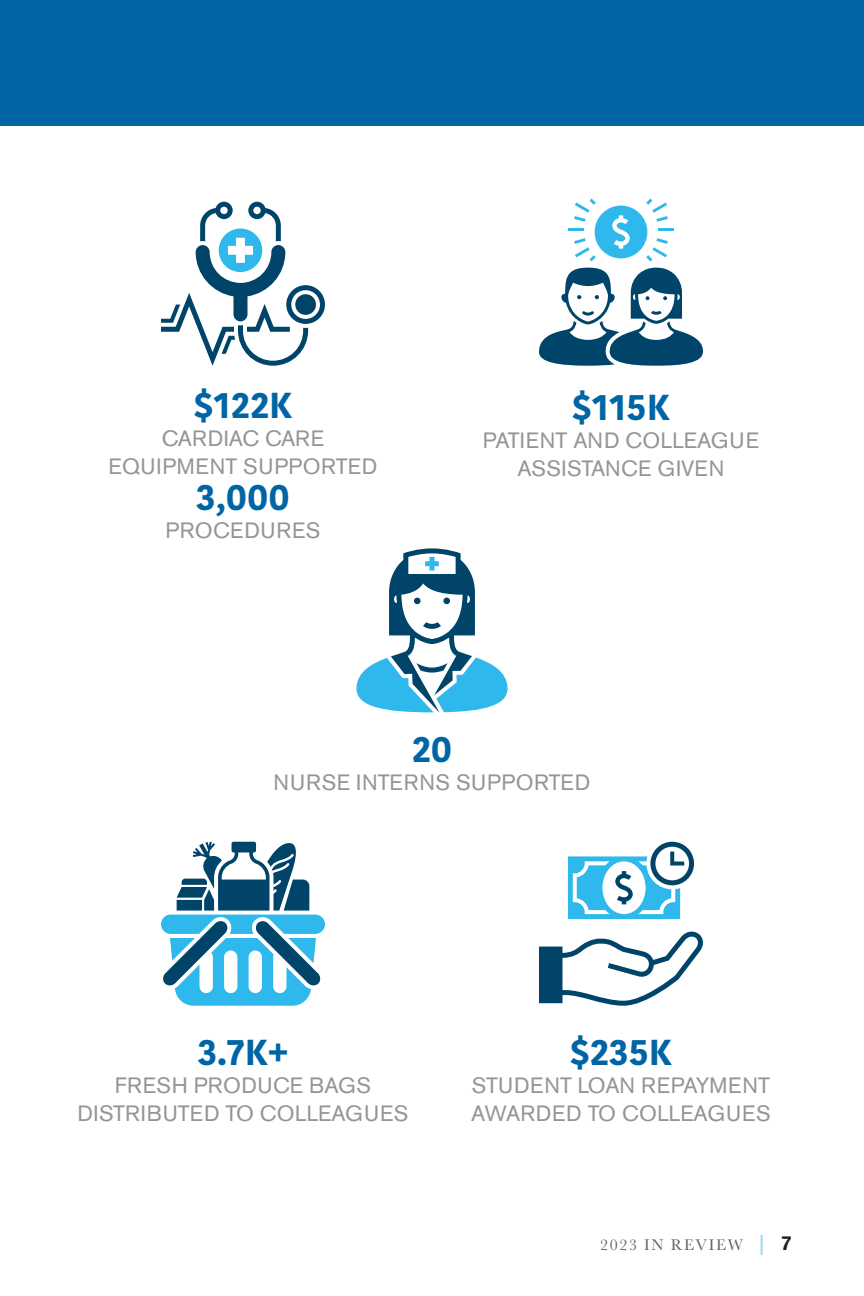
<style>
.page{position:relative;width:864px;height:1296px;background:#fff}
.page>*{position:absolute;margin:0;border:0;box-sizing:border-box;transform-origin:0 0}
.t1{font:700 36px "Kohinoor Bangla";color:#0065a4}
.t2{font:22px/28px "Akzidenz Grotesk BE";letter-spacing:.02em;color:#939598;text-align:center}
.t3{font:22px/28px "Akzidenz Grotesk BE";color:#939598;text-align:center}
.t4{font:16px "Baskerville";letter-spacing:.1em;color:#636366}
.s1{font-family:"Akzidenz Grotesk BE";font-weight:500;font-size:20px;color:#a6d7f3}
.s2{font-family:"Akzidenz Grotesk BE";font-weight:500;font-size:20px;color:#231f20}
</style>
<div class="page">
<div style="left:0;top:0;width:864px;height:126px;background:#0065a4"></div>
<svg style="left:539px;top:268px;width:164px;height:98px"></svg>
<svg style="left:569px;top:199px;width:104px;height:62px"></svg>
<svg style="left:161px;top:842px;width:164px;height:164px"></svg>
<svg style="left:161px;top:202px;width:164px;height:164px"></svg>
<svg style="left:539px;top:931px;width:164px;height:75px"></svg>
<svg style="left:568px;top:842px;width:126px;height:77px"></svg>
<svg style="left:356px;top:548px;width:152px;height:164px"></svg>
<h1 class="t1" style="left:193px;top:374px;width:101px">$122K</h1>
<p class="t2" style="left:108px;top:425px;width:271px">CARDIAC CARE<br>EQUIPMENT SUPPORTED</p>
<h1 class="t1" style="left:196px;top:466px;width:95px">3,000</h1>
<p class="t2" style="left:166px;top:517px;width:156px">PROCEDURES</p>
<h1 class="t1" style="left:572px;top:375px;width:100px">$115K</h1>
<p class="t3" style="left:483px;top:426px;width:278px">PATIENT AND COLLEAGUE<br>ASSISTANCE GIVEN</p>
<h1 class="t1" style="left:412px;top:717px;width:42px">20</h1>
<p class="t2" style="left:274px;top:768px;width:318px">NURSE INTERNS SUPPORTED</p>
<h1 class="t1" style="left:198px;top:1021px;width:92px">3.7K+</h1>
<p class="t2" style="left:77px;top:1072px;width:333px">FRESH PRODUCE BAGS<br>DISTRIBUTED TO COLLEAGUES</p>
<h1 class="t1" style="left:570px;top:1021px;width:104px">$235K</h1>
<p class="t3" style="left:471px;top:1072px;width:301px;text-align:left">STUDENT LOAN REPAYMENT<br>AWARDED TO COLLEAGUES</p>
<p class="t4" style="left:600px;top:1235px;width:193px">2023 IN REVIEW <span class="s1">|</span> <span class="s2">7</span></p>
</div>
